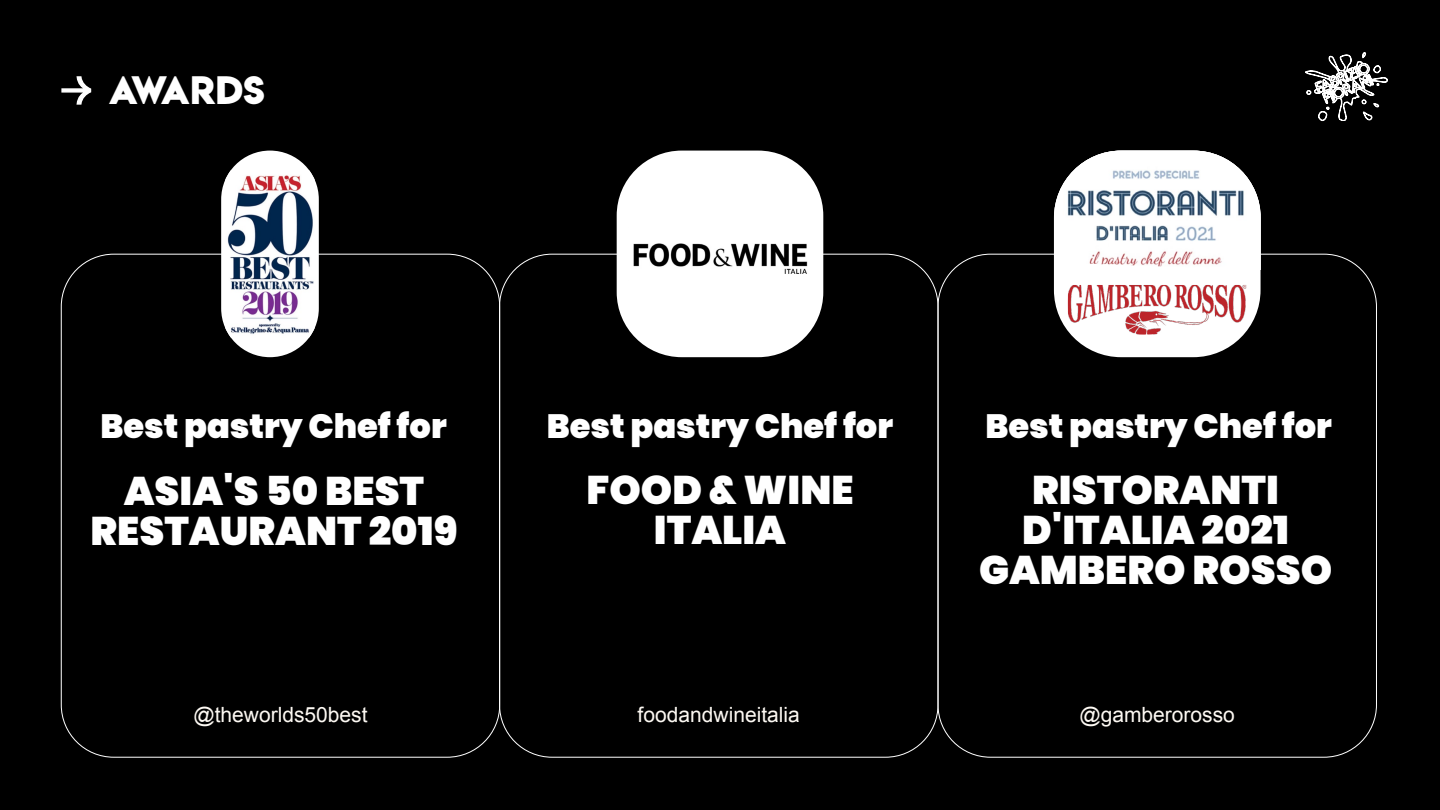
<style>
.page{position:relative;width:1440px;height:810px;background:#000}
.page>*{position:absolute;margin:0;border:0;box-sizing:border-box;transform-origin:0 0}
.t1{font:900 39.97px/40px "Poppins";color:#fff;text-align:center}
.t2{font:35.25px "Lemon Milkbold";letter-spacing:.01em;color:#fff}
.t3{font:900 33.67px "Poppins";color:#fff}
.t4{font:21px "Arial";color:#fdf9f3}
.s1{font-family:"PP Formula";font-weight:200;font-stretch:condensed;font-size:69px}
</style>
<div class="page">
<svg style="left:1305px;top:52px;width:83px;height:69px"></svg>
<div style="left:221px;top:151px;width:98px;height:206px;background:#fff;border-radius:49px"></div>
<img style="left:225px;top:170px;width:90px;height:167px">
<div style="left:617px;top:151px;width:206px;height:206px;background:#fff;border-radius:65px"></div>
<img style="left:633px;top:243px;width:175px;height:31px">
<div style="left:1054px;top:151px;width:207px;height:206px;background:#fff;border-radius:67px"></div>
<img style="left:1068px;top:285px;width:178px;height:50px">
<img style="left:1054px;top:151px;width:207px;height:119px">
<p class="t2" style="left:60px;top:64px;width:206px"><span class="s1">→</span> AWARDS</p>
<p class="t3" style="left:100px;top:407px;width:348px">Best pastry Chef for</p>
<p class="t1" style="left:90px;top:471px;width:369px">ASIA'S 50 BEST<br>RESTAURANT 2019</p>
<p class="t4" style="left:193px;top:701px;width:176px">@theworlds50best</p>
<p class="t3" style="left:547px;top:407px;width:348px">Best pastry Chef for</p>
<p class="t1" style="left:586px;top:471px;width:269px">FOOD &amp; WINE<br>ITALIA</p>
<p class="t4" style="left:638px;top:701px;width:164px">foodandwineitalia</p>
<p class="t3" style="left:986px;top:407px;width:348px">Best pastry Chef for</p>
<p class="t1" style="left:979px;top:470px;width:355px">RISTORANTI<br>D'ITALIA 2021<br>GAMBERO ROSSO</p>
<p class="t4" style="left:1079px;top:701px;width:157px">@gamberorosso</p>
</div>
